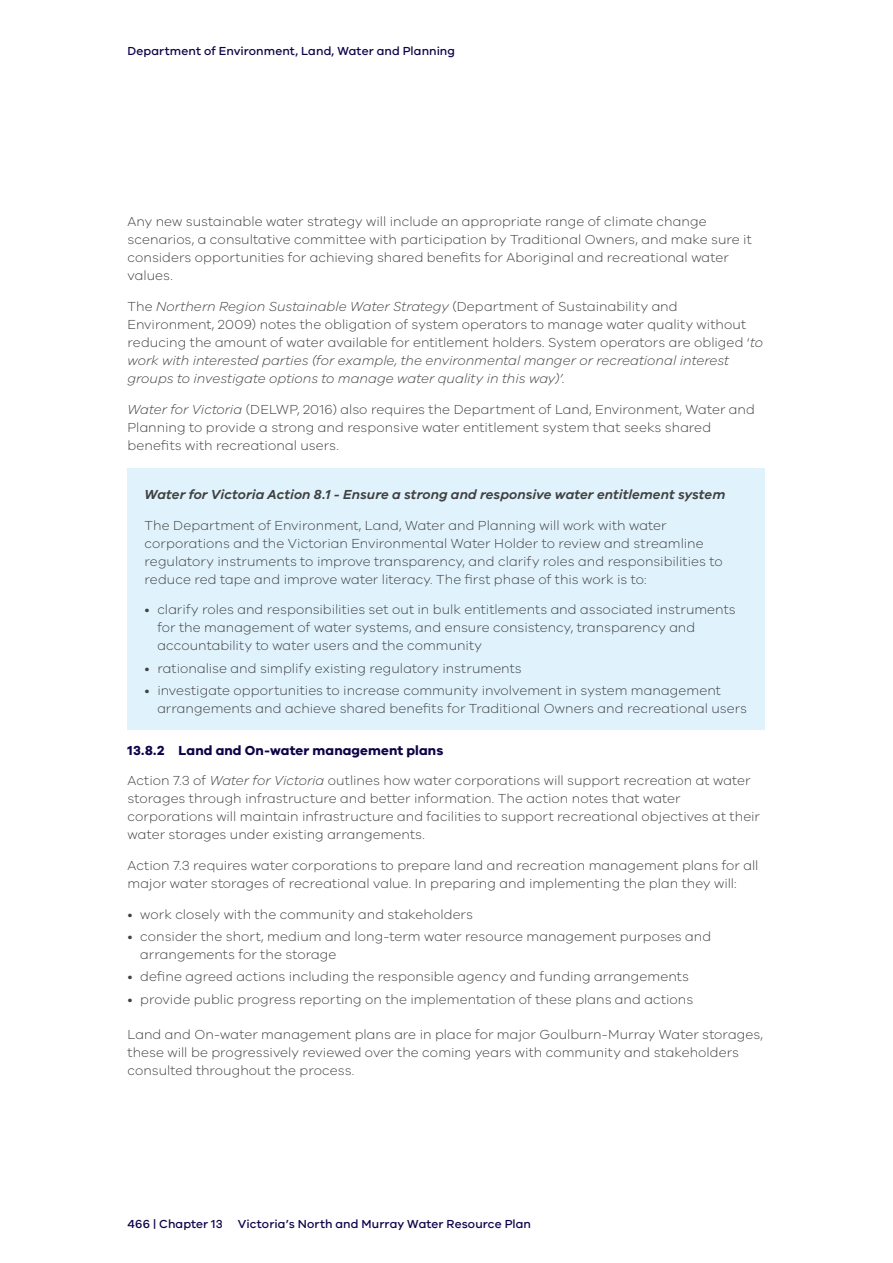
<style>
.page{position:relative;width:893px;height:1263px;background:#fff}
.page>*{position:absolute;margin:0;border:0;box-sizing:border-box;transform-origin:0 0}
.t1{font:300 13.5px/18px "VIC";letter-spacing:.005em;color:#414042}
.t2{font:italic 600 13.5px "VIC";color:#414042}
.t3{font:700 13.5px "VIC";letter-spacing:.01em;color:#100249}
.t4{font:500 12px "VIC";letter-spacing:.005em;color:#100249}
.s1{font-style:italic}
</style>
<div class="page">
<div style="left:128px;top:468px;width:637px;height:262px;background:#e0f3fc"></div>
<p class="t4" style="left:128px;top:43px;width:329px">Department of Environment, Land, Water and Planning</p>
<p class="t1" style="left:128px;top:212px;width:626px">Any new sustainable water strategy will include an appropriate range of climate change scenarios, a consultative committee with participation by Traditional Owners, and make sure it considers opportunities for achieving shared benefits for Aboriginal and recreational water values.</p>
<p class="t1" style="left:128px;top:297px;width:637px">The <span class="s1">Northern Region Sustainable Water Strategy</span> (Department of Sustainability and Environment, 2009) notes the obligation of system operators to manage water quality without reducing the amount of water available for entitlement holders. System operators are obliged ‘<span class="s1">to work with interested parties (for example, the environmental manger or recreational interest groups to investigate options to manage water quality in this way)’.</span></p>
<p class="t1" style="left:128px;top:400px;width:629px"><span class="s1">Water for Victoria</span> (DELWP, 2016) also requires the Department of Land, Environment, Water and<br>Planning to provide a strong and responsive water entitlement system that seeks shared benefits with recreational users.</p>
<p class="t2" style="left:145px;top:486px;width:582px">Water for Victoria Action 8.1 - Ensure a strong and responsive water entitlement system</p>
<p class="t1" style="left:145px;top:516px;width:580px">The Department of Environment, Land, Water and Planning will work with water corporations and the Victorian Environmental Water Holder to review and streamline regulatory instruments to improve transparency, and clarify roles and responsibilities to reduce red tape and improve water literacy. The first phase of this work is to:</p>
<p class="t1" style="left:157px;top:600px;width:580px;text-indent:-13px">• clarify roles and responsibilities set out in bulk entitlements and associated instruments for the management of water systems, and ensure consistency, transparency and accountability to water users and the community</p>
<p class="t1" style="left:145px;top:659px;width:379px">• rationalise and simplify existing regulatory instruments</p>
<p class="t1" style="left:157px;top:681px;width:591px;text-indent:-13px">• investigate opportunities to increase community involvement in system management arrangements and achieve shared benefits for Traditional Owners and recreational users</p>
<p class="t3" style="left:128px;top:742px;width:317px">13.8.2 Land and On-water management plans</p>
<p class="t1" style="left:128px;top:771px;width:634px">Action 7.3 of <span class="s1">Water for Victoria</span> outlines how water corporations will support recreation at water storages through infrastructure and better information. The action notes that water corporations will maintain infrastructure and facilities to support recreational objectives at their water storages under existing arrangements.</p>
<p class="t1" style="left:128px;top:856px;width:632px">Action 7.3 requires water corporations to prepare land and recreation management plans for all major water storages of recreational value. In preparing and implementing the plan they will:</p>
<p class="t1" style="left:128px;top:905px;width:347px">• work closely with the community and stakeholders</p>
<p class="t1" style="left:140px;top:927px;width:572px;text-indent:-13px">• consider the short, medium and long‑term water resource management purposes and arrangements for the storage</p>
<p class="t1" style="left:128px;top:967px;width:563px">• define agreed actions including the responsible agency and funding arrangements</p>
<p class="t1" style="left:128px;top:990px;width:567px">• provide public progress reporting on the implementation of these plans and actions</p>
<p class="t1" style="left:128px;top:1025px;width:637px">Land and On-water management plans are in place for major Goulburn-Murray Water storages, these will be progressively reviewed over the coming years with community and stakeholders consulted throughout the process.</p>
<p class="t4" style="left:128px;top:1217px;width:405px">466 | Chapter 13 Victoria’s North and Murray Water Resource Plan</p>
</div>
